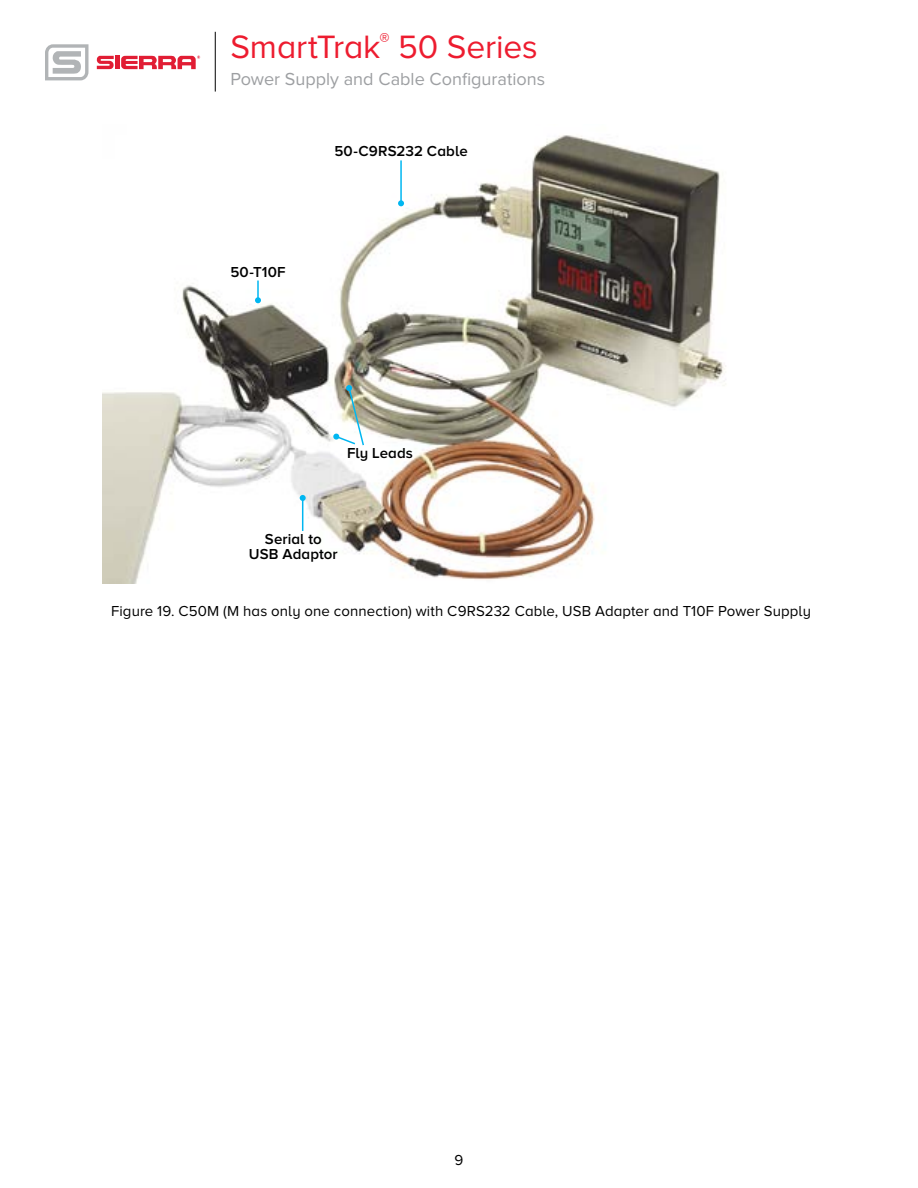
<style>
.page{position:relative;width:918px;height:1188px;background:#fff}
.page>*{position:absolute;margin:0;border:0;box-sizing:border-box;transform-origin:0 0}
.t1{font:33.6px "Proxima Nova A";letter-spacing:-.005em;color:#ed1c2f}
.t2{font:18px "Proxima Nova";color:#9d9fa2}
.t3{font:15px "Proxima Nova A";letter-spacing:.005em;color:#000}
.t4{font:600 15px/15px "Proxima Nova A";letter-spacing:.005em;color:#000;text-align:center}
.t5{font:15px "Proxima Nova";color:#000}
</style>
<div class="page">
<svg style="left:45px;top:44px;width:43px;height:36px"></svg>
<svg style="left:97px;top:56px;width:17px;height:13px"></svg>
<div style="left:115px;top:56px;width:5px;height:13px;background:#e11d34"></div>
<svg style="left:121px;top:56px;width:79px;height:13px"></svg>
<hr style="left:215px;top:32px;width:1px;height:60px;background:#000">
<img style="left:103px;top:135px;width:623px;height:449px">
<hr style="left:400px;top:160px;width:2px;height:43px;background:#00b6f1">
<svg style="left:398px;top:200px;width:6px;height:6px"></svg>
<svg style="left:255px;top:281px;width:6px;height:22px"></svg>
<svg style="left:333px;top:385px;width:32px;height:62px"></svg>
<hr style="left:302px;top:498px;width:1px;height:33px;background:#00b6f1">
<svg style="left:300px;top:495px;width:6px;height:6px"></svg>
<h1 class="t1" style="left:230px;top:28px;width:309px">SmartTrak<sup>®</sup> 50 Series</h1>
<p class="t2" style="left:230px;top:69px;width:316px">Power Supply and Cable Configurations</p>
<p class="t4" style="left:230px;top:264px;width:57px">50-T10F</p>
<p class="t4" style="left:334px;top:143px;width:135px">50-C9RS232 Cable</p>
<p class="t4" style="left:347px;top:445px;width:67px">Fly Leads</p>
<p class="t4" style="left:249px;top:531px;width:90px">Serial to<br>USB Adaptor</p>
<p class="t3" style="left:111px;top:603px;width:701px">Figure 19. C50M (M has only one connection) with C9RS232 Cable, USB Adapter and T10F Power Supply</p>
<p class="t5" style="left:455px;top:1151px;width:10px">9</p>
</div>
